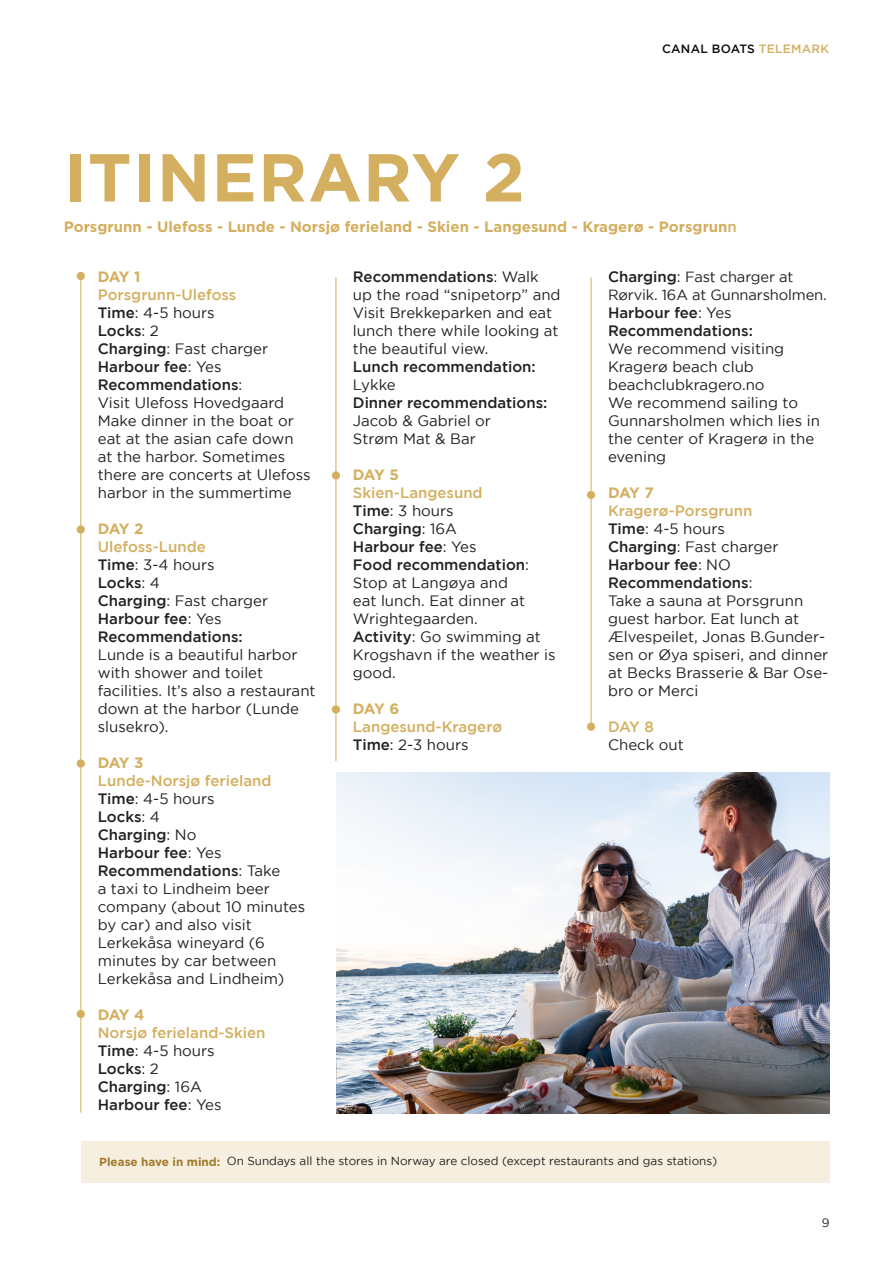
<style>
.page{position:relative;width:893px;height:1263px;background:#fff}
.page>*{position:absolute;margin:0;border:0;box-sizing:border-box;transform-origin:0 0}
.t1{font:700 67.5px "Gotham";letter-spacing:.02em;color:#d3af5f}
.t2{font:15px/18px "Gotham";color:#231f20}
.t3{font:500 15px/18px "Gotham";color:#231f20}
.t4{font:500 15px/18px "Gotham";color:#d3af5f}
.t5{font:700 15px "Gotham";color:#d3af5f}
.t6{font:14.7px/18px "Gotham";letter-spacing:-.01em;color:#231f20}
.t7{font:500 12px "Gotham";letter-spacing:.02em;color:#0a0b10}
.t8{font:12px "Gotham";color:#231f20}
.t9{font:11.7px "Gotham";color:#231f20}
.t10{font:700 11.7px "Gotham";color:#a17a2c}
.s1{color:#d3af5f}
.s2{font-weight:500}
.s3{font-weight:700}
.s4{font-weight:400}
.s5{font-weight:500;font-size:15px}
.s6{font-size:15px}
</style>
<div class="page">
<img style="left:336px;top:772px;width:494px;height:342px">
<hr style="left:80px;top:277px;width:1px;height:836px;background:#d3af5f">
<hr style="left:336px;top:277px;width:1px;height:484px;background:#d3af5f">
<hr style="left:591px;top:277px;width:1px;height:448px;background:#d3af5f">
<svg style="left:76px;top:271px;width:9px;height:9px"></svg>
<svg style="left:331px;top:471px;width:9px;height:9px"></svg>
<svg style="left:587px;top:722px;width:9px;height:9px"></svg>
<svg style="left:76px;top:525px;width:9px;height:9px"></svg>
<svg style="left:331px;top:705px;width:9px;height:9px"></svg>
<svg style="left:587px;top:490px;width:9px;height:9px"></svg>
<svg style="left:76px;top:759px;width:9px;height:9px"></svg>
<svg style="left:76px;top:1009px;width:9px;height:9px"></svg>
<div style="left:81px;top:1141px;width:748px;height:41px;background:#f6efdf"></div>
<p class="t7" style="left:662px;top:41px;width:169px">CANAL BOATS <span class="s1">TELEMARK</span></p>
<p class="t1" style="left:64px;top:139px;width:463px">ITINERARY 2</p>
<p class="t5" style="left:64px;top:218px;width:675px">Porsgrunn - Ulefoss - Lunde - Norsjø ferieland - Skien - Langesund - Kragerø - Porsgrun<span class="s2">n</span></p>
<p class="t4" style="left:98px;top:267px;width:140px"><span class="s3">DAY 1<br></span>Porsgrunn-Ulefoss</p>
<p class="t2" style="left:98px;top:303px;width:118px"><span class="s2">Time</span>: 4-5 hours</p>
<p class="t3" style="left:98px;top:321px;width:63px">Locks<span class="s4">: 2</span></p>
<p class="t2" style="left:98px;top:339px;width:172px"><span class="s2">Charging</span>: Fast charger</p>
<p class="t3" style="left:98px;top:357px;width:125px">Harbour fee<span class="s4">: Yes</span></p>
<p class="t3" style="left:98px;top:375px;width:146px">Recommendations<span class="s4">:</span></p>
<p class="t2" style="left:98px;top:393px;width:188px">Visit Ulefoss Hovedgaard</p>
<p class="t2" style="left:98px;top:411px;width:214px">Make dinner in the boat or eat at the asian cafe down at the harbor. Sometimes there are concerts at Ulefoss harbor in the summertime</p>
<p class="t4" style="left:98px;top:519px;width:110px"><span class="s3">DAY 2<br></span>Ulefoss-Lunde</p>
<p class="t2" style="left:98px;top:555px;width:118px"><span class="s2">Time</span>: 3-4 hours</p>
<p class="t3" style="left:98px;top:573px;width:64px">Locks<span class="s4">: 4</span></p>
<p class="t2" style="left:98px;top:591px;width:172px"><span class="s2">Charging</span>: Fast charger</p>
<p class="t3" style="left:98px;top:609px;width:125px">Harbour fee<span class="s4">: Yes</span></p>
<p class="t2" style="left:98px;top:627px;width:219px"><span class="s2">Recommendations:<br></span>Lunde is a beautiful harbor with shower and toilet facilities. It’s also a restaurant down at the harbor (Lunde slusekro).</p>
<p class="t4" style="left:98px;top:753px;width:175px"><span class="s3">DAY 3<br></span>Lunde-Norsjø ferieland</p>
<p class="t2" style="left:98px;top:789px;width:118px"><span class="s2">Time</span>: 4-5 hours<br><span class="s2">Locks</span>: 4</p>
<p class="t3" style="left:98px;top:825px;width:100px">Charging<span class="s4">: No</span></p>
<p class="t3" style="left:98px;top:843px;width:125px">Harbour fee<span class="s4">: Yes</span></p>
<p class="t2" style="left:98px;top:861px;width:209px"><span class="s2">Recommendations</span>: Take<br>a taxi to Lindheim beer company (about 10 minutes by car) and also visit<br>Lerkekåsa wineyard (6 minutes by car between<br>Lerkekåsa and Lindheim)</p>
<p class="t4" style="left:98px;top:1005px;width:169px"><span class="s3">DAY 4<br></span>Norsjø ferieland-Skien</p>
<p class="t2" style="left:98px;top:1041px;width:118px"><span class="s2">Time</span>: 4-5 hours<br><span class="s2">Locks</span>: 2</p>
<p class="t3" style="left:98px;top:1077px;width:106px">Charging<span class="s4">: 16A</span></p>
<p class="t3" style="left:98px;top:1095px;width:125px">Harbour fee<span class="s4">: Yes</span></p>
<p class="t2" style="left:353px;top:267px;width:209px"><span class="s2">Recommendations</span>: Walk up the road “snipetorp” and<br>Visit Brekkeparken and eat lunch there while looking at the beautiful view.</p>
<p class="t3" style="left:353px;top:357px;width:196px">Lunch recommendation:<br><span class="s4">Lykke<br></span>Dinner recommendations:<br><span class="s4">Jacob &amp; Gabriel or<br>Strøm Mat &amp; Bar</span></p>
<p class="t4" style="left:353px;top:465px;width:131px"><span class="s3">DAY 5<br></span>Skien-Langesund</p>
<p class="t2" style="left:353px;top:501px;width:102px"><span class="s2">Time</span>: 3 hours</p>
<p class="t3" style="left:353px;top:519px;width:106px">Charging<span class="s4">: 16A</span></p>
<p class="t3" style="left:353px;top:537px;width:125px">Harbour fee<span class="s4">: Yes</span></p>
<p class="t2" style="left:353px;top:555px;width:178px"><span class="s2">Food recommendation</span>:<br>Stop at Langøya and eat lunch. Eat dinner at<br>Wrightegaarden.</p>
<p class="t2" style="left:353px;top:627px;width:204px"><span class="s2">Activity</span>: Go swimming at<br>Krogshavn if the weather is good.</p>
<p class="t4" style="left:353px;top:699px;width:151px"><span class="s3">DAY 6<br></span>Langesund-Kragerø</p>
<p class="t2" style="left:353px;top:735px;width:117px"><span class="s2">Time</span>: 2-3 hours</p>
<p class="t6" style="left:608px;top:267px;width:220px"><span class="s5">Charging</span><span class="s6">:</span> Fast charger at<br>Rørvik. 16A at Gunnarsholmen.</p>
<p class="t2" style="left:608px;top:303px;width:178px"><span class="s2">Harbour fee</span>: Yes<br><span class="s2">Recommendations:<br></span>We recommend visiting<br>Kragerø beach club</p>
<p class="t2" style="left:608px;top:375px;width:158px">beachclubkragero.no</p>
<p class="t2" style="left:608px;top:393px;width:213px">We recommend sailing to<br>Gunnarsholmen which lies in the center of Kragerø in the evening</p>
<p class="t4" style="left:608px;top:483px;width:146px"><span class="s3">DAY 7<br></span>Kragerø-Porsgrunn</p>
<p class="t2" style="left:608px;top:519px;width:118px"><span class="s2">Time</span>: 4-5 hours</p>
<p class="t2" style="left:608px;top:537px;width:172px"><span class="s2">Charging</span>: Fast charger</p>
<p class="t3" style="left:608px;top:555px;width:124px">Harbour fee<span class="s4">: NO</span></p>
<p class="t2" style="left:608px;top:573px;width:222px"><span class="s2">Recommendations</span>:<br>Take a sauna at Porsgrunn guest harbor. Eat lunch at<br>Ælvespeilet, Jonas B.Gunder&shy;sen or Øya spiseri, and dinner at Becks Brasserie &amp; Bar Ose&shy;bro or Merci</p>
<p class="t4" style="left:608px;top:717px;width:47px">DAY 8</p>
<p class="t2" style="left:608px;top:735px;width:77px">Check out</p>
<p class="t10" style="left:99px;top:1155px;width:122px">Please have in mind:</p>
<p class="t9" style="left:227px;top:1155px;width:492px">On Sundays all the stores in Norway are closed (except restaurants and gas stations)</p>
<p class="t8" style="left:822px;top:1216px;width:9px">9</p>
</div>
